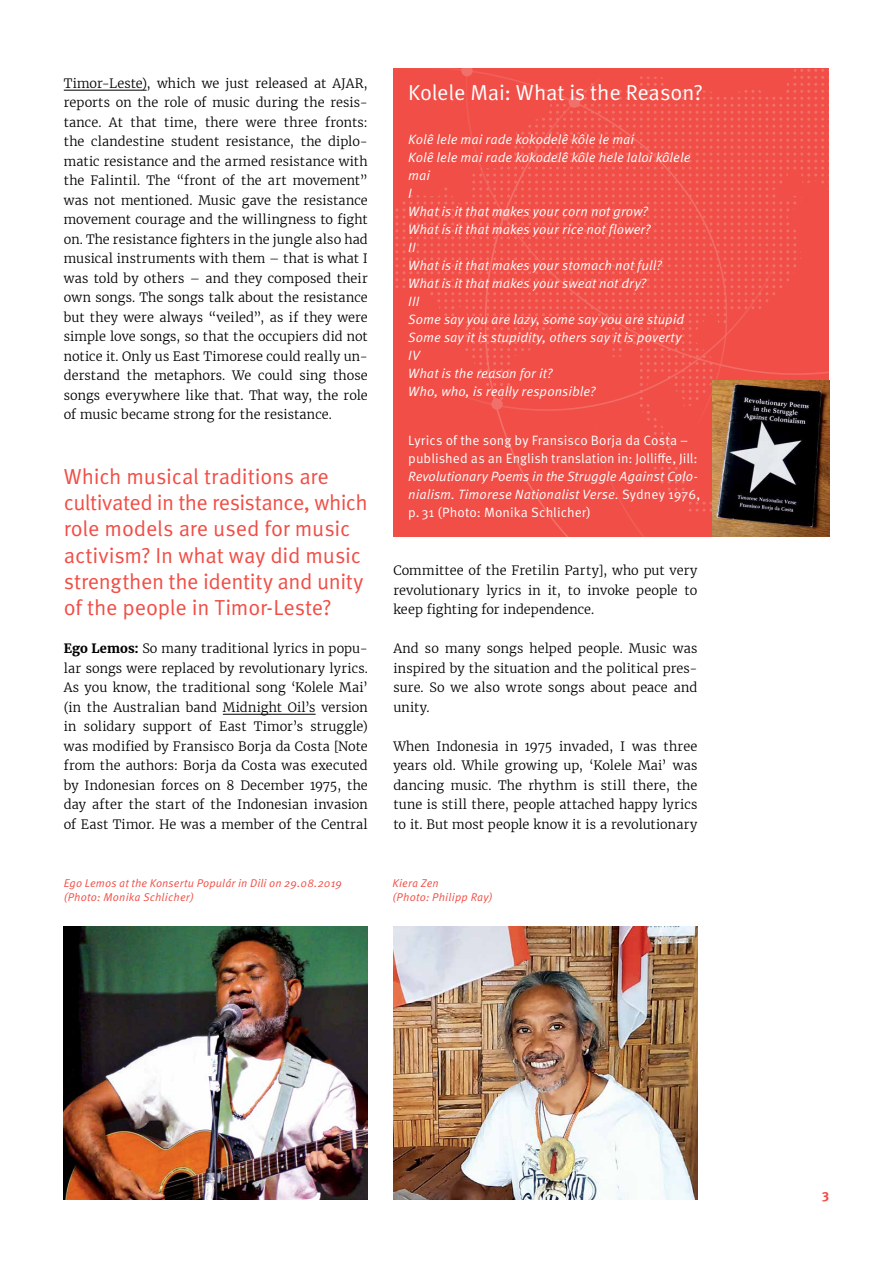
<style>
.page{position:relative;width:893px;height:1263px;background:#fff}
.page>*{position:absolute;margin:0;border:0;box-sizing:border-box;transform-origin:0 0}
.t1{font:21.75px/26.1px "Meta OT";letter-spacing:-.015em;color:#f04e46}
.t2{font:21.75px "Meta OT";letter-spacing:-.01em;color:#fff}
.t3{font:italic 13.5px/18px "Meta OT";letter-spacing:.005em;color:#fff}
.t4{font:13.5px/18px "Meta OT";color:#fff}
.t5{font:700 13.5px "Meta OT";color:#f04e46}
.t6{font:300 12.75px/19.5px "Merriweather";letter-spacing:.005em;color:#000;text-align:justify}
.t7{font:italic 11.25px/13.5px "Meta OT";letter-spacing:.015em;color:#f04e46}
.s1{font-weight:700}
.s2{font-style:normal}
</style>
<div class="page">
<hr style="left:64px;top:90px;width:83px;height:1px;background:#000">
<hr style="left:223px;top:714px;width:93px;height:1px;background:#000">
<img style="left:64px;top:926px;width:304px;height:273px">
<img style="left:393px;top:926px;width:304px;height:273px">
<svg style="left:395px;top:68px;width:434px;height:468px;background:#f05048"></svg>
<svg style="left:491px;top:398px;width:12px;height:12px"></svg>
<div style="left:499px;top:209px;width:11px;height:11px;background:#f2706a;border-radius:50%"></div>
<div style="left:568px;top:96px;width:12px;height:12px;background:#f2706a;border-radius:50%"></div>
<img style="left:712px;top:380px;width:117px;height:156px">
<p class="t6" style="left:64px;top:72px;width:306px;text-align:left">Timor-Leste), which we just released at AJAR, reports on the role of music during the resis&shy;tance. At that time, there were three fronts: the clandestine student resistance, the diplo&shy;matic resistance and the armed resistance with the Falintil. The “front of the art movement” was not mentioned. Music gave the resistance movement courage and the willingness to fight on. The resistance fighters in the jungle also had musical instruments with them – that is what I was told by others – and they composed their own songs. The songs talk about the resistance but they were always “veiled”, as if they were simple love songs, so that the occupiers did not notice it. Only us East Timorese could really un&shy;derstand the metaphors. We could sing those songs everywhere like that. That way, the role of music became strong for the resistance.</p>
<h1 class="t1" style="left:64px;top:464px;width:306px">Which musical traditions are cultivated in the resistance, which role models are used for music activism? In what way did music strengthen the identity and unity of the people in Timor-Leste?</h1>
<p class="t6" style="left:64px;top:637px;width:306px"><span class="s1">Ego Lemos:</span> So many traditional lyrics in popu&shy;lar songs were replaced by revolutionary lyrics.<br>As you know, the traditional song ‘Kolele Mai’ (in the Australian band Midnight Oil’s version in solidary support of East Timor’s struggle) was modified by Fransisco Borja da Costa [Note from the authors: Borja da Costa was executed by Indonesian forces on 8 December 1975, the day after the start of the Indonesian invasion of East Timor. He was a member of the Central</p>
<h1 class="t2" style="left:408px;top:79px;width:296px">Kolele Mai: What is the Reason?</h1>
<p class="t3" style="left:408px;top:131px;width:284px">Kolê lele mai rade kokodelê kôle le mai<br>Kolê lele mai rade kokodelê kôle hele laloi kôlele mai<br>I<br>What is it that makes your corn not grow?<br>What is it that makes your rice not flower?<br>II<br>What is it that makes your stomach not full?<br>What is it that makes your sweat not dry?<br>III<br>Some say you are lazy, some say you are stupid<br>Some say it is stupidity, others say it is poverty<br>IV<br>What is the reason for it?<br>Who, who, is really responsible?</p>
<p class="t4" style="left:408px;top:431px;width:291px">Lyrics of the song by Fransisco Borja da Costa – published as an English translation in: Jolliffe, Jill:</p>
<p class="t3" style="left:408px;top:467px;width:294px">Revolutionary Poems in the Struggle Against Colo&shy;nialism. Timorese Nationalist Verse. <span class="s2">Sydney 1976, p.31 (Photo: Monika Schlicher)</span></p>
<p class="t6" style="left:393px;top:559px;width:306px">Committee of the Fretilin Party], who put very revolutionary lyrics in it, to invoke people to keep fighting for independence.</p>
<p class="t6" style="left:393px;top:637px;width:306px">And so many songs helped people. Music was inspired by the situation and the political pres&shy;sure. So we also wrote songs about peace and unity.</p>
<p class="t6" style="left:393px;top:735px;width:306px">When Indonesia in 1975 invaded, I was three years old. While growing up, ‘Kolele Mai’ was dancing music. The rhythm is still there, the tune is still there, people attached happy lyrics to it. But most people know it is a revolutionary</p>
<p class="t7" style="left:64px;top:877px;width:280px">Ego Lemos at the Konsertu Populár in Dili on 29.08.2019 (Photo: Monika Schlicher)</p>
<p class="t7" style="left:393px;top:877px;width:101px">Kiera Zen<br>(Photo: Philipp Ray)</p>
<p class="t5" style="left:822px;top:1185px;width:9px">3</p>
</div>
